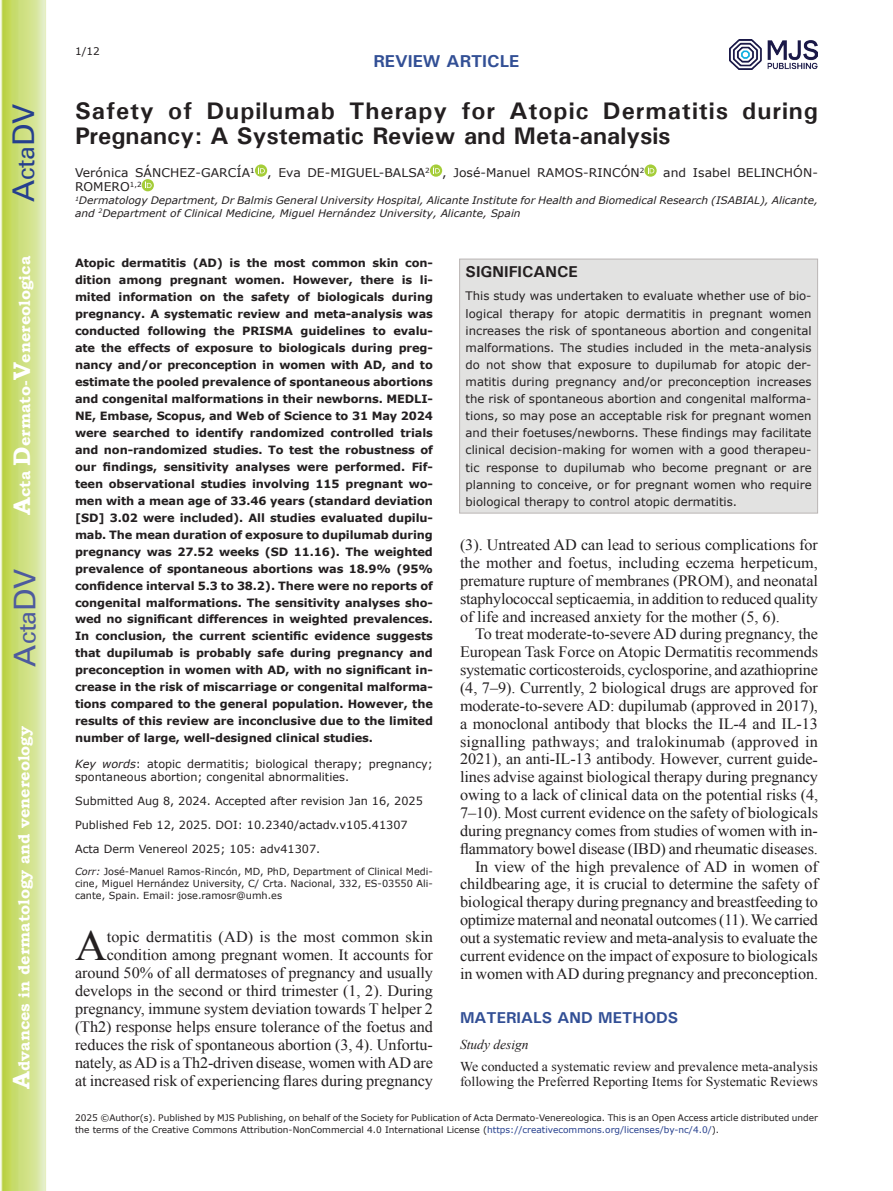
<style>
.page{position:relative;width:893px;height:1191px;background:#fff}
.page>*{position:absolute;margin:0;border:0;box-sizing:border-box;transform-origin:0 0}
.t1{font:42.9px "Times New Roman";color:#231f20}
.t2{font:30px "Univers";color:#4d5a9e}
.t3{font:30px "Univers";color:#253f8e}
.t4{font:700 24px/25.5px "Univers";letter-spacing:.035em;color:#231f20}
.t5{font:700 17.25px "Univers";color:#324f95}
.t6{font:15.75px/17.9px "Times New Roman";letter-spacing:-.005em;color:#231f20;text-align:right}
.t7{font:700 15.75px "Bookman Old Style";color:#fff}
.t8{font:700 15.75px "Univers";color:#324f95}
.t9{font:700 15.75px "Univers";color:#231f20}
.t10{font:13.5px/15px "Times New Roman";color:#231f20}
.t11{font:italic 13.5px "Times New Roman";color:#231f20}
.t12{font:12px "Verdana";letter-spacing:.005em;color:#231f20}
.t13{font:11.7px/17.1px "Verdana";color:#231f20;text-align:justify}
.t14{font:700 11.4px/17px "Verdana";letter-spacing:-.01em;color:#231f20;text-align:justify}
.t15{font:11.25px/24px "Verdana";color:#231f20}
.t16{font:10.5px "Verdana";color:#231f20}
.t17{font:italic 10.35px/12.8px "Verdana";color:#231f20}
.t18{font:9.75px/11.7px "Verdana";color:#231f20;text-align:justify}
.t19{font:9px/12px "Verdana";color:#231f20}
.s1{font-size:24px}
.s2{font-style:italic}
.s3{color:#253f8e}
</style>
<div class="page">
<svg style="left:1px;top:0;width:45px;height:1191px;background:#cfe084"></svg>
<img style="left:729px;top:40px;width:89px;height:30px">
<svg style="left:255px;top:164px;width:12px;height:13px"></svg>
<svg style="left:258px;top:167px;width:7px;height:6px"></svg>
<svg style="left:430px;top:164px;width:12px;height:13px"></svg>
<svg style="left:433px;top:167px;width:7px;height:6px"></svg>
<svg style="left:644px;top:164px;width:13px;height:13px"></svg>
<svg style="left:648px;top:167px;width:6px;height:6px"></svg>
<div style="left:142px;top:179px;width:12px;height:12px;background:#a5cd39;border-radius:50%"></div>
<svg style="left:145px;top:181px;width:7px;height:7px"></svg>
<div style="left:459px;top:259px;width:359px;height:254px;background:#e2e2e1;border:1px solid #bab5b4"></div>
<h2 class="t3" style="left:6px;top:202px;width:100px;rotate:-90deg">A<span class="s1">cta</span>DV</h2>
<p class="t7" style="left:15px;top:515px;width:260px;rotate:-90deg"><span class="s1">A</span>cta <span class="s1">D</span>ermato-<span class="s1">V</span>enereologica</p>
<h2 class="t2" style="left:7px;top:666px;width:100px;rotate:-90deg">A<span class="s1">cta</span>DV</h2>
<p class="t7" style="left:15px;top:1088px;width:364px;rotate:-90deg"><span class="s1">A</span>dvances in dermatology and venereology</p>
<p class="t16" style="left:75px;top:44px;width:26px">1/12</p>
<p class="t5" style="left:373px;top:50px;width:147px">REVIEW ARTICLE</p>
<h3 class="t4" style="left:75px;top:97px;width:745px">Safety of Dupilumab Therapy for Atopic Dermatitis during<br>Pregnancy: A Systematic Review and Meta-analysis</h3>
<p class="t12" style="left:75px;top:165px;width:571px">Verónica SÁNCHEZ-GARCÍA<sup>1</sup> , Eva DE-MIGUEL-BALSA<sup>2</sup> , José-Manuel RAMOS-RINCÓN<sup>2</sup></p>
<p class="t12" style="left:663px;top:165px;width:156px">and Isabel BELINCHÓN-</p>
<p class="t12" style="left:75px;top:179px;width:68px">ROMERO<sup>1,2</sup></p>
<p class="t17" style="left:75px;top:194px;width:745px"><sup>1</sup>Dermatology Department, Dr Balmis General University Hospital, Alicante Institute for Health and Biomedical Research (ISABIAL), Alicante, and <sup>2</sup>Department of Clinical Medicine, Miguel Hernández University, Alicante, Spain</p>
<p class="t14" style="left:75px;top:255px;width:359px">Atopic dermatitis (AD) is the most common skin con&shy;dition among pregnant women. However, there is li&shy;mited information on the safety of biologicals during pregnancy. A systematic review and meta-analysis was conducted following the PRISMA guidelines to evalu&shy;ate the effects of exposure to biologicals during preg&shy;nancy and/or preconception in women with AD, and to estimate the pooled prevalence of spontaneous abortions and congenital malformations in their newborns. MEDLI-NE, Embase, Scopus, and Web of Science to 31 May 2024 were searched to identify randomized controlled trials and non-randomized studies. To test the robustness of our findings, sensitivity analyses were performed. Fif&shy;teen observational studies involving 115 pregnant wo&shy;men with a mean age of 33.46 years (standard deviation [SD] 3.02 were included). All studies evaluated dupilu&shy;mab. The mean duration of exposure to dupilumab during pregnancy was 27.52 weeks (SD 11.16). The weighted prevalence of spontaneous abortions was 18.9% (95% confidence interval 5.3 to 38.2). There were no reports of congenital malformations. The sensitivity analyses sho&shy;wed no significant differences in weighted prevalences.<br>In conclusion, the current scientific evidence suggests that dupilumab is probably safe during pregnancy and preconception in women with AD, with no significant in&shy;crease in the risk of miscarriage or congenital malforma&shy;tions compared to the general population. However, the results of this review are inconclusive due to the limited number of large, well-designed clinical studies.</p>
<p class="t15" style="left:75px;top:757px;width:359px;line-height:13.5px"><span class="s2">Key words</span>: atopic dermatitis; biological therapy; pregnancy; spontaneous abortion; congenital abnormalities.</p>
<p class="t15" style="left:75px;top:789px;width:349px">Submitted Aug 8, 2024. Accepted after revision Jan 16, 2025<br>Published Feb 12, 2025. DOI: 10.2340/actadv.v105.41307<br>Acta Derm Venereol 2025; 105: adv41307.</p>
<p class="t18" style="left:75px;top:866px;width:359px"><span class="s2">Corr:</span> José-Manuel Ramos-Rincón, MD, PhD, Department of Clinical Medi&shy;cine, Miguel Hernández University, C/ Crta. Nacional, 332, ES-03550 Ali&shy;cante, Spain. Email: jose.ramosr@umh.es</p>
<h1 class="t1" style="left:75px;top:917px;width:33px">A</h1>
<p class="t9" style="left:466px;top:262px;width:114px">SIGNIFICANCE</p>
<p class="t13" style="left:466px;top:288px;width:347px">This study was undertaken to evaluate whether use of bio&shy;logical therapy for atopic dermatitis in pregnant women increases the risk of spontaneous abortion and congenital malformations. The studies included in the meta-analysis do not show that exposure to dupilumab for atopic der&shy;matitis during pregnancy and/or preconception increases the risk of spontaneous abortion and congenital malforma&shy;tions, so may pose an acceptable risk for pregnant women and their foetuses/newborns. These findings may facilitate clinical decision-making for women with a good therapeu&shy;tic response to dupilumab who become pregnant or are planning to conceive, or for pregnant women who require biological therapy to control atopic dermatitis.</p>
<p class="t6" style="left:460px;top:536px;width:360px;text-align:justify">(3). Untreated AD can lead to serious complications for the mother and foetus, including eczema herpeticum, premature rupture of membranes (PROM), and neonatal staphylococcal septicaemia, in addition to reduced quality of life and increased anxiety for the mother (5, 6).</p>
<p class="t6" style="left:460px;top:625px;width:360px">To treat moderate-to-severe AD during pregnancy, the European Task Force on Atopic Dermatitis recommends systematic corticosteroids, cyclosporine, and azathioprine (4, 7–9). Currently, 2 biological drugs are approved for moderate-to-severe AD: dupilumab (approved in 2017), a monoclonal antibody that blocks the IL-4 and IL-13 signalling pathways; and tralokinumab (approved in 2021), an anti-IL-13 antibody. However, current guide&shy;lines advise against biological therapy during pregnancy owing to a lack of clinical data on the potential risks (4, 7–10). Most current evidence on the safety of biologicals during pregnancy comes from studies of women with in&shy;flammatory bowel disease (IBD) and rheumatic diseases.<br>In view of the high prevalence of AD in women of childbearing age, it is crucial to determine the safety of biological therapy during pregnancy and breastfeeding to optimize maternal and neonatal outcomes (11). We carried out a systematic review and meta-analysis to evaluate the current evidence on the impact of exposure to biologicals in women with AD during pregnancy and preconception.</p>
<p class="t8" style="left:460px;top:1008px;width:220px">MATERIALS AND METHODS</p>
<p class="t11" style="left:460px;top:1035px;width:70px">Study design</p>
<p class="t10" style="left:460px;top:1059px;width:359px">We conducted a systematic review and prevalence meta-analysis following the Preferred Reporting Items for Systematic Reviews</p>
<p class="t6" style="left:75px;top:927px;width:360px">topic dermatitis (AD) is the most common skin condition among pregnant women. It accounts for around 50% of all dermatoses of pregnancy and usually develops in the second or third trimester (1, 2). During pregnancy, immune system deviation towards T helper 2 (Th2) response helps ensure tolerance of the foetus and reduces the risk of spontaneous abortion (3, 4). Unfortu&shy;nately, as AD is a Th2-driven disease, women with AD are at increased risk of experiencing flares during pregnancy</p>
<p class="t19" style="left:75px;top:1111px;width:744px">2025 ©Author(s). Published by MJS Publishing, on behalf of the Society for Publication of Acta Dermato-Venereologica. This is an Open Access article distributed under the terms of the Creative Commons Attribution-NonCommercial 4.0 International License (<span class="s3">https://creativecommons.org/licenses/by-nc/4.0/</span>).</p>
</div>
